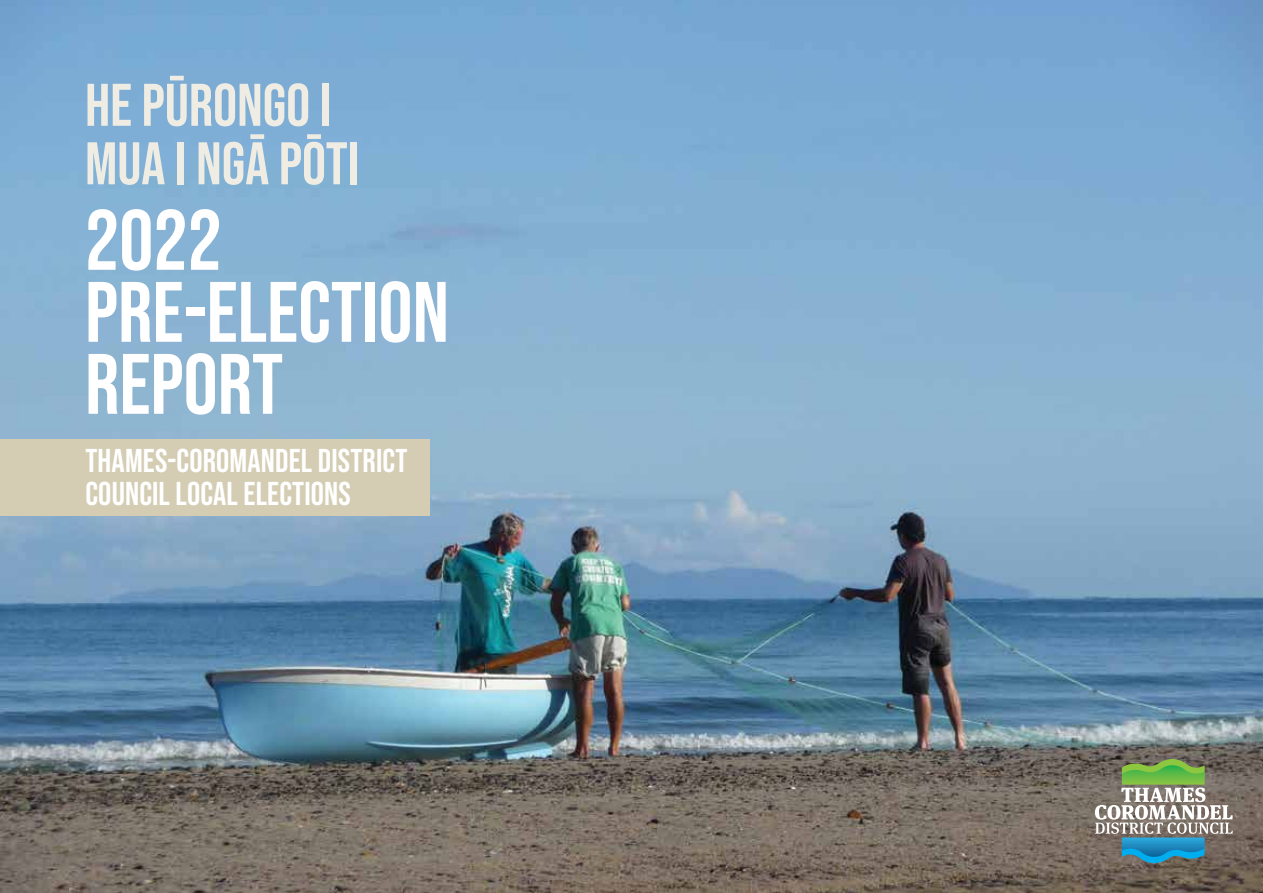
<style>
.page{position:relative;width:1263px;height:893px;background:#fff}
.page>*{position:absolute;margin:0;border:0;box-sizing:border-box;transform-origin:0 0}
.t1{font:85.5px/72px "Bebas Neue";color:#fff}
.t2{font:60px/58.5px "Bebas Neue";color:#efece3}
.t3{font:33px/33px "Bebas Neue";letter-spacing:.005em;color:#fff}
</style>
<div class="page">
<img style="left:0;top:0;width:1263px;height:893px">
<div style="left:0;top:439px;width:429px;height:77px;background:#d4cdb4"></div>
<svg style="left:1095px;top:759px;width:138px;height:104px;background:#7e9083"></svg>
<h2 class="t2" style="left:85px;top:75px;width:276px">HE PŪRONGO I<br>MUA I NGĀ PŌTI</h2>
<h1 class="t1" style="left:85px;top:203px;width:366px">2022<br>PRE-ELECTION<br>REPORT</h1>
<p class="t3" style="left:85px;top:443px;width:323px">THAMES-COROMANDEL DISTRICT<br>COUNCIL LOCAL ELECTIONS</p>
</div>
